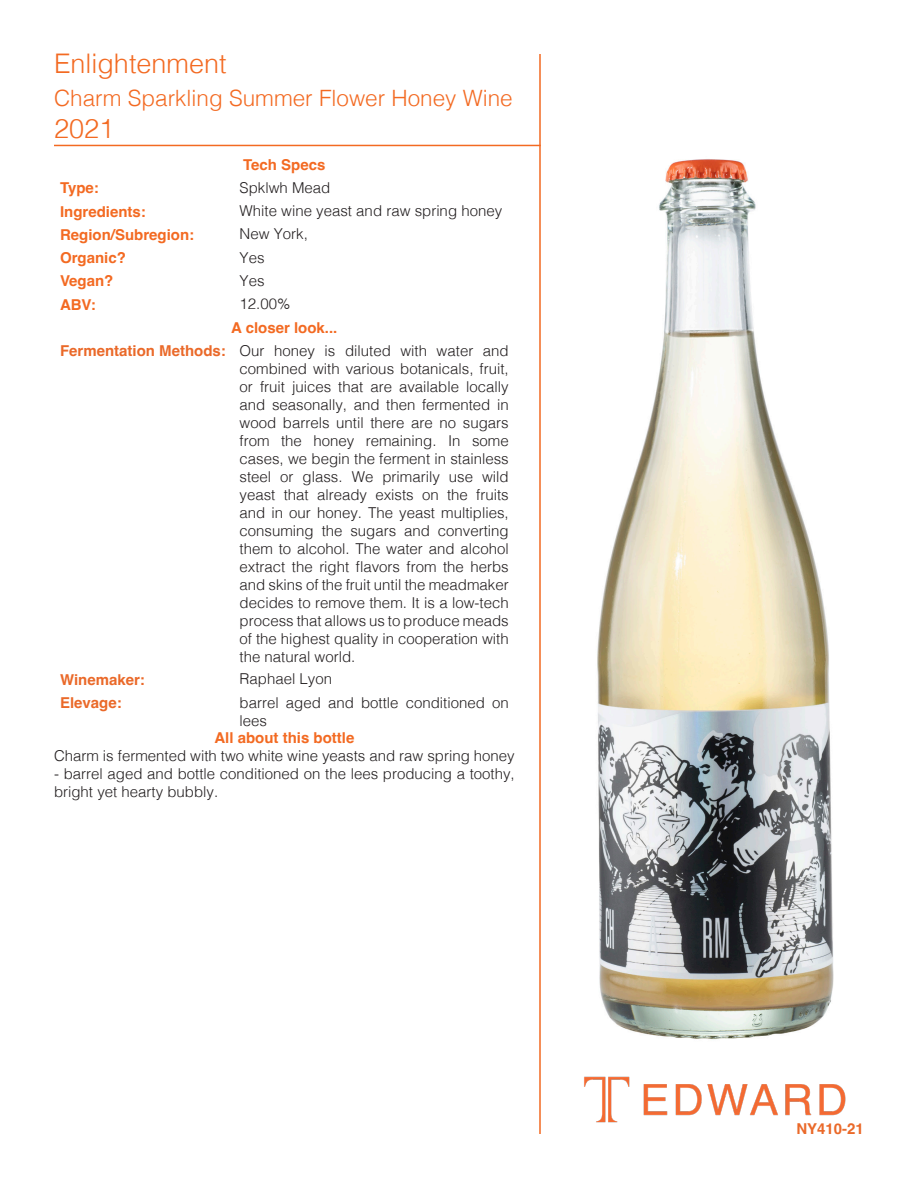
<style>
.page{position:relative;width:918px;height:1188px;background:#fff}
.page>*{position:absolute;margin:0;border:0;box-sizing:border-box;transform-origin:0 0}
.t1{font:300 27px "Helvetica";color:#f36a22}
.t2{font:300 22.5px "Helvetica";color:#f36a22}
.t3{font:300 15px/18px "Helvetica";color:#231f20}
.t4{font:700 15px "Helvetica";color:#f36a22}
.t5{font:700 15px "Helvetica";color:#ea6929}
</style>
<div class="page">
<img style="left:597px;top:159px;width:236px;height:881px">
<hr style="left:539px;top:54px;width:2px;height:1080px;background:#f36a22">
<hr style="left:54px;top:145px;width:487px;height:1px;background:#f36a22">
<img style="left:584px;top:1076px;width:262px;height:47px">
<p class="t1" style="left:54px;top:41px;width:174px">Enlightenment</p>
<p class="t2" style="left:54px;top:79px;width:460px">Charm Sparkling Summer Flower Honey Wine</p>
<p class="t1" style="left:54px;top:106px;width:62px">2021</p>
<p class="t4" style="left:243px;top:156px;width:84px">Tech Specs</p>
<p class="t4" style="left:60px;top:179px;width:40px">Type:</p>
<p class="t3" style="left:240px;top:177px;width:92px">Spklwh Mead</p>
<p class="t4" style="left:60px;top:202px;width:87px">Ingredients:</p>
<p class="t3" style="left:240px;top:201px;width:264px">White wine yeast and raw spring honey</p>
<p class="t4" style="left:60px;top:225px;width:136px">Region/Subregion:</p>
<p class="t3" style="left:240px;top:224px;width:70px">New York,</p>
<p class="t4" style="left:60px;top:249px;width:67px">Organic?</p>
<p class="t3" style="left:240px;top:247px;width:27px">Yes</p>
<p class="t4" style="left:60px;top:272px;width:55px">Vegan?</p>
<p class="t3" style="left:240px;top:270px;width:27px">Yes</p>
<p class="t4" style="left:60px;top:295px;width:37px">ABV:</p>
<p class="t3" style="left:240px;top:294px;width:52px">12.00%</p>
<p class="t4" style="left:231px;top:318px;width:108px">A closer look...</p>
<p class="t5" style="left:60px;top:342px;width:167px">Fermentation Methods:</p>
<p class="t3" style="left:240px;top:340px;width:271px;text-align:justify">Our honey is diluted with water and combined with various botanicals, fruit, or fruit juices that are available locally and seasonally, and then fermented in wood barrels until there are no sugars from the honey remaining. In some cases, we begin the ferment in stainless steel or glass. We primarily use wild yeast that already exists on the fruits and in our honey. The yeast multiplies, consuming the sugars and converting them to alcohol. The water and alcohol extract the right flavors from the herbs and skins of the fruit until the meadmaker decides to remove them. It is a low-tech process that allows us to produce meads of the highest quality in cooperation with the natural world.</p>
<p class="t5" style="left:60px;top:670px;width:86px">Winemaker:</p>
<p class="t3" style="left:240px;top:669px;width:94px">Raphael Lyon</p>
<p class="t5" style="left:60px;top:694px;width:63px">Elevage:</p>
<p class="t3" style="left:240px;top:692px;width:271px">barrel aged and bottle conditioned on lees</p>
<p class="t4" style="left:214px;top:728px;width:142px">All about this bottle</p>
<p class="t3" style="left:54px;top:745px;width:462px">Charm is fermented with two white wine yeasts and raw spring honey</p>
<p class="t3" style="left:54px;top:763px;width:462px">- barrel aged and bottle conditioned on the lees producing a toothy, bright yet hearty bubbly.</p>
<p class="t5" style="left:796px;top:1120px;width:69px">NY410-21</p>
</div>
